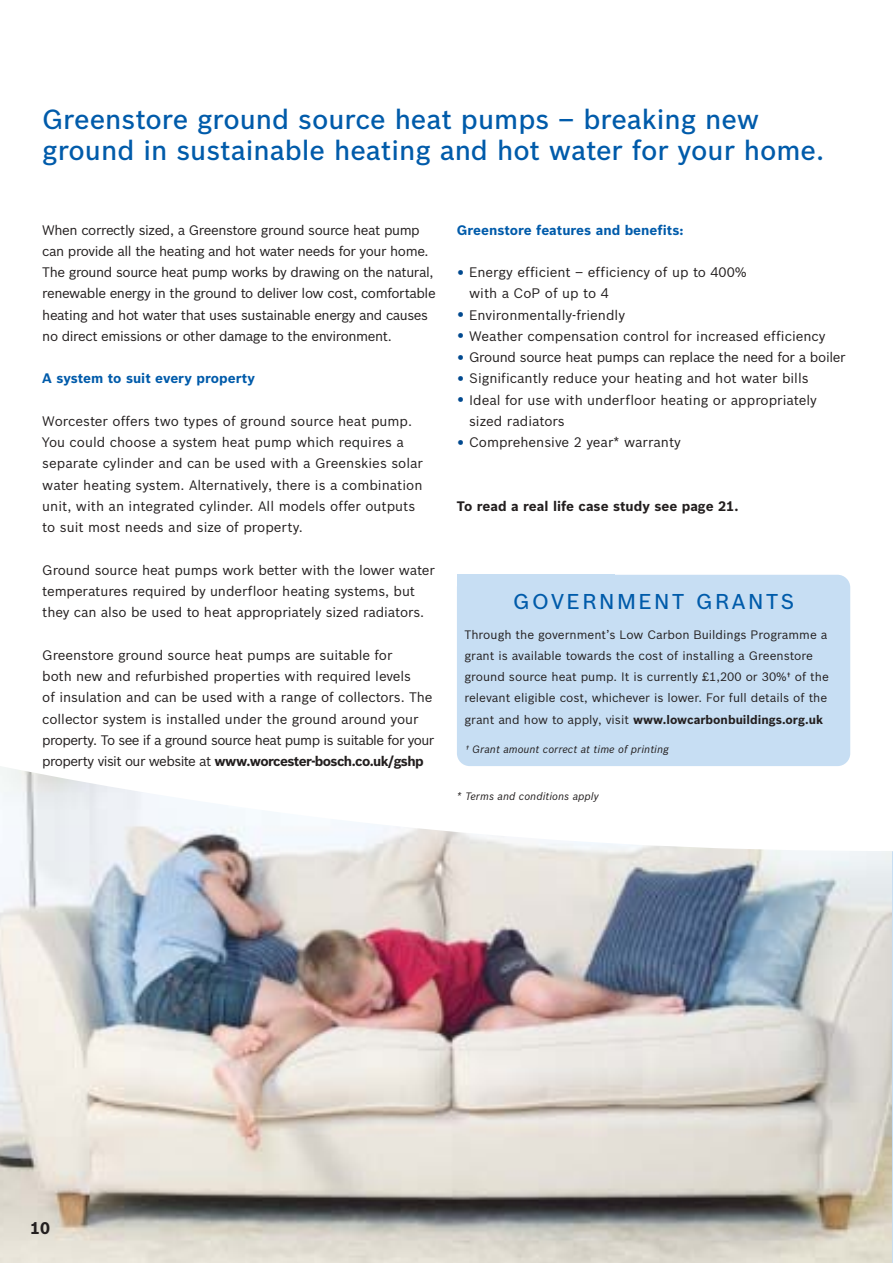
<style>
.page{position:relative;width:893px;height:1263px;background:#fff}
.page>*{position:absolute;margin:0;border:0;box-sizing:border-box;transform-origin:0 0}
.t1{font:500 27px/31.8px "Bosch Sans";color:#005baa}
.t2{font:500 21px "Bosch Sans";letter-spacing:.12em;color:#005baa}
.t3{font:700 16.5px "Bosch Sans";color:#231f1f}
.t4{font:13.5px/21.3px "Bosch Sans";letter-spacing:-.005em;color:#231f1f}
.t5{font:13.5px/21.3px "Bosch Sans";letter-spacing:-.03em;color:#231f1f}
.t6{font:700 13.5px "Bosch Sans";color:#005baa}
.t7{font:13.5px "Bosch Sans";letter-spacing:-.025em;color:#231f1f}
.t8{font:700 13.5px "Bosch Sans";color:#231f1f}
.t9{font:12px/21.3px "Bosch Sans";color:#231f1f}
.t10{font:italic 10.5px "Bosch Sans";color:#231f1f}
.s1{font-weight:700}
.s2{font-size:19.5px;color:#00498f}
</style>
<div class="page">
<img style="left:0;top:936px;width:892px;height:327px">
<svg style="left:0;top:574px;width:892px;height:362px"></svg>
<hr style="left:892px;top:928px;width:1px;height:335px;background:#c7def3">
<svg style="left:892px;top:851px;width:1px;height:77px"></svg>
<div style="left:457px;top:575px;width:393px;height:191px;background:#c7def3;border-radius:13px"></div>
<div style="left:457px;top:575px;width:157px;height:133px;background:#c7def3"></div>
<h1 class="t1" style="left:42px;top:106px;width:783px">Greenstore ground source heat pumps – breaking new ground in sustainable heating and hot water for your home.</h1>
<p class="t5" style="left:42px;top:220px;width:395px">When correctly sized, a Greenstore ground source heat pump can provide all the heating and hot water needs for your home.<br>The ground source heat pump works by drawing on the natural, renewable energy in the ground to deliver low cost, comfortable heating and hot water that uses sustainable energy and causes no direct emissions or other damage to the environment.</p>
<p class="t6" style="left:42px;top:373px;width:214px">A system to suit every property</p>
<p class="t4" style="left:42px;top:412px;width:382px">Worcester offers two types of ground source heat pump.<br>You could choose a system heat pump which requires a separate cylinder and can be used with a Greenskies solar water heating system. Alternatively, there is a combination unit, with an integrated cylinder. All models offer outputs to suit most needs and size of property.</p>
<p class="t4" style="left:42px;top:560px;width:394px">Ground source heat pumps work better with the lower water temperatures required by underfloor heating systems, but they can also be used to heat appropriately sized radiators.</p>
<p class="t4" style="left:42px;top:646px;width:393px">Greenstore ground source heat pumps are suitable for<br>both new and refurbished properties with required levels<br>of insulation and can be used with a range of collectors. The collector system is installed under the ground around your property. To see if a ground source heat pump is suitable for your property visit our website at <span class="s1">www.worcester-bosch.co.uk/gshp</span></p>
<p class="t6" style="left:457px;top:224px;width:228px">Greenstore features and benefits:</p>
<p class="t4" style="left:469px;top:263px;width:279px;text-indent:-12px"><span class="s2">•</span> Energy efficient – efficiency of up to 400% with a CoP of up to 4</p>
<p class="t4" style="left:457px;top:305px;width:170px"><span class="s2">•</span> Environmentally-friendly</p>
<p class="t4" style="left:457px;top:327px;width:370px"><span class="s2">•</span> Weather compensation control for increased efficiency</p>
<p class="t7" style="left:457px;top:352px;width:390px"><span class="s2">•</span> Ground source heat pumps can replace the need for a boiler</p>
<p class="t4" style="left:457px;top:369px;width:353px"><span class="s2">•</span> Significantly reduce your heating and hot water bills</p>
<p class="t4" style="left:469px;top:390px;width:349px;text-indent:-12px"><span class="s2">•</span> Ideal for use with underfloor heating or appropriately sized radiators</p>
<p class="t4" style="left:457px;top:433px;width:226px"><span class="s2">•</span> Comprehensive 2 year* warranty</p>
<p class="t8" style="left:457px;top:501px;width:283px">To read a real life case study see page 21.</p>
<h2 class="t2" style="left:513px;top:593px;width:283px">GOVERNMENT GRANTS</h2>
<p class="t9" style="left:464px;top:625px;width:366px">Through the government’s Low Carbon Buildings Programme a grant is available towards the cost of installing a Greenstore ground source heat pump. It is currently £1,200 or 30%† of the relevant eligible cost, whichever is lower. For full details of the grant and how to apply, visit <span class="s1">www.lowcarbonbuildings.org.uk</span></p>
<p class="t10" style="left:465px;top:745px;width:205px">† Grant amount correct at time of printing</p>
<p class="t10" style="left:457px;top:792px;width:143px">* Terms and conditions apply</p>
<p class="t3" style="left:30px;top:1222px;width:21px">10</p>
</div>
